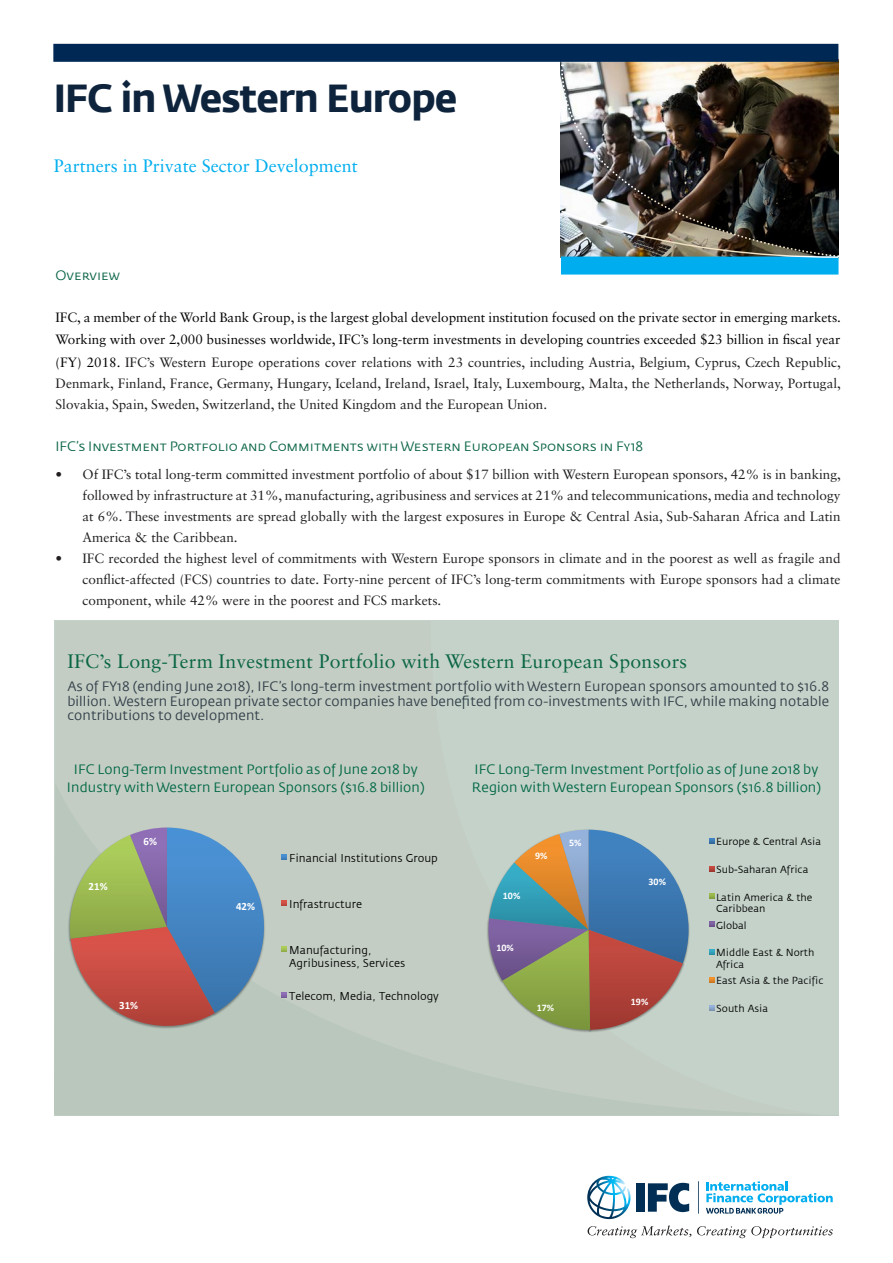
<style>
.page{position:relative;width:893px;height:1263px;background:#fff}
.page>*{position:absolute;margin:0;border:0;box-sizing:border-box;transform-origin:0 0}
._1_-_HeaderFS_Frutig{font:700 39px "Fedra Sans Std";letter-spacing:-.025em;color:#0e243d}
.Body_Subheads{font:19.5px "Sabon LT Std";letter-spacing:.015em;color:#0b6645}
.Subheader{font:18px "Sabon LT Std";color:#00aeef}
.t1{font:13.5px/21px "Sabon LT Std";color:#231f20;text-align:justify}
.t2{font:13.5px/22.5px "Sabon LT Std";color:#040503;text-align:justify}
.Body{font:13.5px/14.4px "Fedra Sans Std";letter-spacing:.01em;color:#313e48;text-align:justify}
.Body-2{font:13.5px "Fedra Sans Std";letter-spacing:.01em;color:#006745}
.t3{font:13.5px "Fedra Sans Std";color:#0b6546}
.t4{font:11.1px/12.8px "Fedra Sans";color:#000}
.t5{font:700 11.1px "Calibri";color:#fff}
.t6{font:10.05px/11.4px "Fedra Sans";color:#000}
.t7{font:700 10.05px "Calibri";color:#fff}
.s1{color:#231f20}
</style>
<div class="page">
<div style="left:53px;top:44px;width:785px;height:18px;background:#002855"></div>
<div style="left:561px;top:257px;width:277px;height:18px;background:#00aeef"></div>
<div style="left:636px;top:1183px;width:9px;height:29px;background:#002e54"></div>
<svg style="left:587px;top:1176px;width:43px;height:43px"></svg>
<svg style="left:648px;top:1183px;width:41px;height:29px"></svg>
<hr style="left:698px;top:1181px;width:1px;height:33px;background:#002e54">
<svg style="left:706px;top:1181px;width:127px;height:32px"></svg>
<svg style="left:588px;top:1225px;width:245px;height:13px"></svg>
<div style="left:56px;top:621px;width:767px;height:162px;background:#c4d2c9"></div>
<svg style="left:54px;top:783px;width:785px;height:332px;fill:#c3cdc4"></svg>
<img style="left:171px;top:825px;width:97px;height:193px">
<svg style="left:65px;top:827px;width:199px;height:213px"></svg>
<svg style="left:281px;top:854px;width:6px;height:6px"></svg>
<svg style="left:281px;top:900px;width:6px;height:6px"></svg>
<svg style="left:281px;top:946px;width:6px;height:6px"></svg>
<svg style="left:281px;top:992px;width:6px;height:6px"></svg>
<img style="left:592px;top:828px;width:100px;height:140px">
<img style="left:593px;top:1030px;width:93px;height:5px">
<img style="left:499px;top:1030px;width:94px;height:5px">
<svg style="left:487px;top:830px;width:202px;height:200px"></svg>
<svg style="left:709px;top:838px;width:5px;height:5px"></svg>
<svg style="left:709px;top:866px;width:5px;height:5px"></svg>
<svg style="left:709px;top:894px;width:5px;height:5px"></svg>
<svg style="left:709px;top:922px;width:5px;height:5px"></svg>
<svg style="left:709px;top:949px;width:5px;height:5px"></svg>
<svg style="left:709px;top:977px;width:5px;height:5px"></svg>
<svg style="left:709px;top:1005px;width:5px;height:5px"></svg>
<img style="left:560px;top:60px;width:279px;height:199px">
<p class="_1_-_HeaderFS_Frutig" style="left:54px;top:73px;width:405px">IFC in Western Europe</p>
<p class="Subheader" style="left:54px;top:155px;width:306px">Partners in Private Sector Development</p>
<p class="t3" style="left:56px;top:267px;width:66px">Overview</p>
<p class="t2" style="left:56px;top:306px;width:787px">IFC, a member of the World Bank Group, is the largest global development institution focused on the private sector in emerging markets.<br>Working with over 2,000 businesses worldwide, IFC’s long-term investments in developing countries exceeded $23 billion in fiscal year (FY) 2018. <span class="s1">IFC’s Western Europe operations cover relations with 23 countries, including Austria, Belgium, Cyprus, Czech Republic,</span></p>
<p class="t1" style="left:56px;top:372px;width:787px">Denmark, Finland, France, Germany, Hungary, Iceland, Ireland, Israel, Italy, Luxembourg, Malta, the Netherlands, Norway, Portugal,<br>Slovakia, Spain, Sweden, Switzerland, the United Kingdom and the European Union.</p>
<p class="t3" style="left:56px;top:438px;width:589px">IFC’s Investment Portfolio and Commitments with Western European Sponsors in Fy18</p>
<p class="t1" style="left:82px;top:463px;width:760px;text-indent:-27px">• Of IFC’s total long-term committed investment portfolio of about $17 billion with Western European sponsors, 42% is in banking, followed by infrastructure at 31%, manufacturing, agribusiness and services at 21% and telecommunications, media and technology at 6%. These investments are spread globally with the largest exposures in Europe &amp; Central Asia, Sub-Saharan Africa and Latin America &amp; the Caribbean.</p>
<p class="t1" style="left:82px;top:547px;width:760px;text-indent:-27px">• IFC recorded the highest level of commitments with Western Europe sponsors in climate and in the poorest as well as fragile and conflict-affected (FCS) countries to date. Forty-nine percent of IFC’s long-term commitments with Europe sponsors had a climate component, while 42% were in the poorest and FCS markets.</p>
<p class="Body_Subheads" style="left:67px;top:650px;width:621px">IFC’s Long-Term Investment Portfolio with Western European Sponsors</p>
<p class="Body" style="left:67px;top:680px;width:763px">As of FY18 (ending June 2018), IFC’s long-term investment portfolio with Western European sponsors amounted to $16.8 billion. Western European private sector companies have benefited from co-investments with IFC, while making notable contributions to development.</p>
<p class="Body-2" style="left:74px;top:761px;width:345px">IFC Long-Term Investment Portfolio as of June 2018 by</p>
<p class="Body-2" style="left:67px;top:779px;width:359px">Industry with Western European Sponsors ($16.8 billion)</p>
<p class="Body-2" style="left:475px;top:761px;width:345px">IFC Long-Term Investment Portfolio as of June 2018 by</p>
<p class="Body-2" style="left:472px;top:779px;width:351px">Region with Western European Sponsors ($16.8 billion)</p>
<p class="t5" style="left:89px;top:879px;width:20px">21%</p>
<p class="t5" style="left:144px;top:834px;width:15px">6%</p>
<p class="t5" style="left:119px;top:998px;width:20px">31%</p>
<p class="t5" style="left:236px;top:899px;width:20px">42%</p>
<p class="t4" style="left:289px;top:852px;width:150px">Financial Institutions Group</p>
<p class="t4" style="left:289px;top:898px;width:74px">Infrastructure</p>
<p class="t4" style="left:289px;top:944px;width:118px">Manufacturing,<br>Agribusiness, Services</p>
<p class="t4" style="left:289px;top:990px;width:151px">Telecom, Media, Technology</p>
<p class="t7" style="left:503px;top:889px;width:19px">10%</p>
<p class="t7" style="left:535px;top:850px;width:14px">9%</p>
<p class="t7" style="left:496px;top:942px;width:19px">10%</p>
<p class="t7" style="left:537px;top:1001px;width:19px">17%</p>
<p class="t7" style="left:569px;top:836px;width:14px">5%</p>
<p class="t6" style="left:716px;top:836px;width:106px">Europe &amp; Central Asia</p>
<p class="t6" style="left:716px;top:864px;width:94px">Sub-Saharan Africa</p>
<p class="t6" style="left:716px;top:892px;width:98px">Latin America &amp; the<br>Caribbean</p>
<p class="t6" style="left:716px;top:920px;width:32px">Global</p>
<p class="t6" style="left:716px;top:947px;width:100px">Middle East &amp; North<br>Africa</p>
<p class="t6" style="left:716px;top:975px;width:109px">East Asia &amp; the Pacific</p>
<p class="t6" style="left:716px;top:1003px;width:54px">South Asia</p>
<p class="t7" style="left:648px;top:875px;width:19px">30%</p>
<p class="t7" style="left:631px;top:995px;width:19px">19%</p>
</div>
